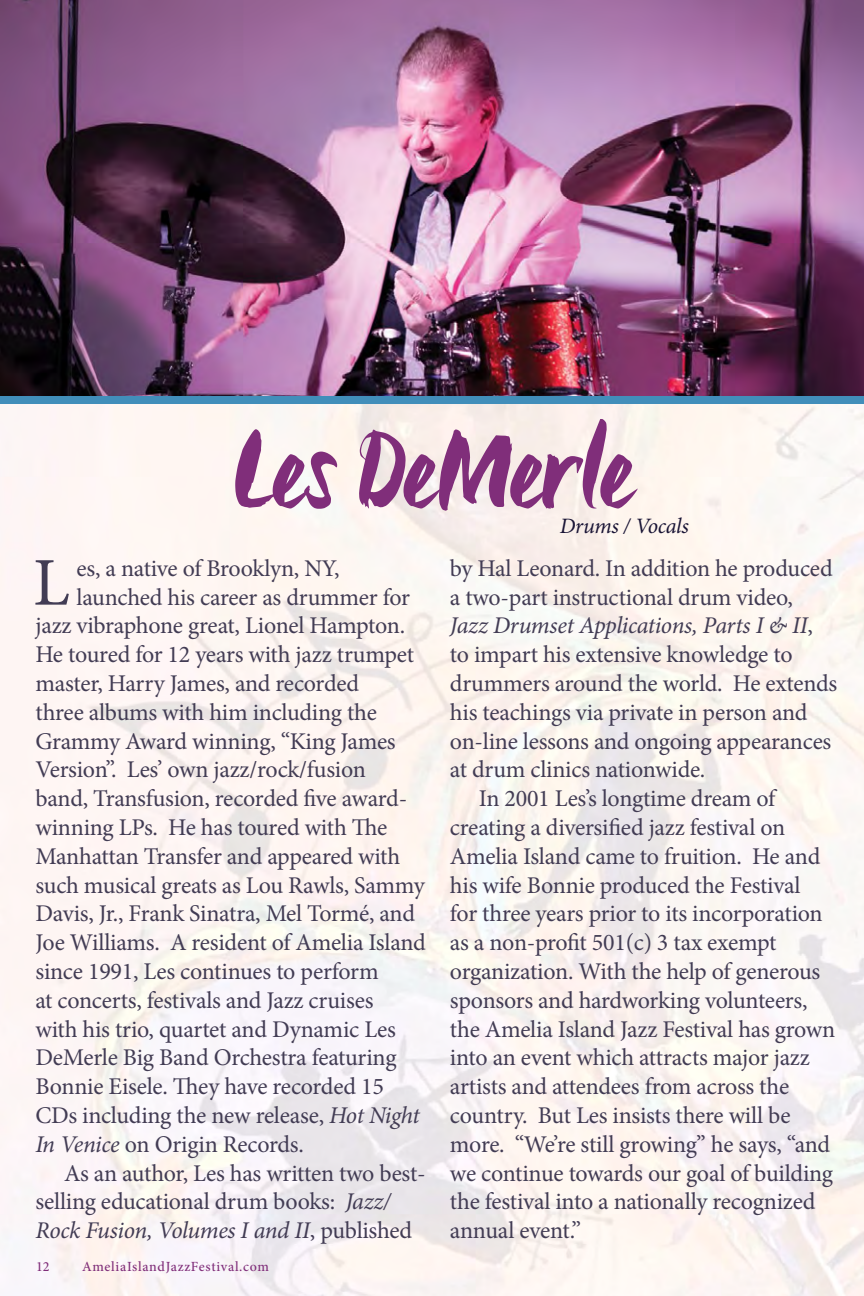
<style>
.page{position:relative;width:864px;height:1296px;background:#fff}
.page>*{position:absolute;margin:0;border:0;box-sizing:border-box;transform-origin:0 0}
.t1{font:116px "Origo";letter-spacing:-.02em;color:#802e7a}
.t2{font:68.4px "Minion Pro";color:#423c54}
.t3{font:24px "Minion Pro";letter-spacing:-.01em;color:#423c54}
.t4{font:italic 24px "Minion Pro";letter-spacing:-.02em;color:#423c54}
.t5{font:italic 22px "Minion Pro";letter-spacing:-.015em;color:#191435}
.t6{font:500 14px "Minion Pro";letter-spacing:.05em;color:#802e7a}
.s1{font-style:italic}
.s2{font-style:normal}
</style>
<div class="page">
<div style="left:0;top:394px;width:864px;height:10px;background:#418eba"></div>
<img style="left:0;top:0;width:864px;height:396px">
<h1 class="t1" style="left:235px;top:386px;width:402px">Les DeMerle</h1>
<p class="t5" style="left:560px;top:511px;width:131px">Drums / Vocals</p>
<h2 class="t2" style="left:33px;top:537px;width:38px">L</h2>
<p class="t3" style="left:77px;top:552px;width:265px">es, a native of Brooklyn, NY,</p>
<p class="t3" style="left:77px;top:581px;width:335px">launched his career as drummer for</p>
<p class="t3" style="left:35px;top:610px;width:371px">jazz vibraphone great, Lionel Hampton.</p>
<p class="t3" style="left:35px;top:639px;width:380px">He toured for 12 years with jazz trumpet</p>
<p class="t3" style="left:35px;top:667px;width:325px">master, Harry James, and recorded</p>
<p class="t3" style="left:35px;top:696px;width:343px">three albums with him including the</p>
<p class="t3" style="left:35px;top:725px;width:362px">Grammy Award winning, “King James</p>
<p class="t3" style="left:35px;top:754px;width:332px">Version”. Les’ own jazz/rock/fusion</p>
<p class="t3" style="left:35px;top:783px;width:373px">band, Transfusion, recorded five award-</p>
<p class="t3" style="left:35px;top:811px;width:354px">winning LPs. He has toured with The</p>
<p class="t3" style="left:35px;top:840px;width:366px">Manhattan Transfer and appeared with</p>
<p class="t3" style="left:35px;top:869px;width:391px">such musical greats as Lou Rawls, Sammy</p>
<p class="t3" style="left:35px;top:898px;width:381px">Davis, Jr., Frank Sinatra, Mel Tormé, and</p>
<p class="t3" style="left:35px;top:927px;width:392px">Joe Williams. A resident of Amelia Island</p>
<p class="t3" style="left:35px;top:955px;width:345px">since 1991, Les continues to perform</p>
<p class="t3" style="left:35px;top:984px;width:340px">at concerts, festivals and Jazz cruises</p>
<p class="t3" style="left:35px;top:1013px;width:362px">with his trio, quartet and Dynamic Les</p>
<p class="t3" style="left:35px;top:1042px;width:363px">DeMerle Big Band Orchestra featuring</p>
<p class="t3" style="left:35px;top:1071px;width:350px">Bonnie Eisele. They have recorded 15</p>
<p class="t3" style="left:35px;top:1099px;width:386px">CDs including the new release, <span class="s1">Hot Night</span></p>
<p class="t3" style="left:35px;top:1128px;width:270px"><span class="s1">In Venice</span> on Origin Records.</p>
<p class="t3" style="left:64px;top:1157px;width:363px">As an author, Les has written two best-</p>
<p class="t3" style="left:35px;top:1186px;width:357px">selling educational drum books: <span class="s1">Jazz/</span></p>
<p class="t4" style="left:35px;top:1214px;width:378px">Rock Fusion, Volumes I and II<span class="s2">, published</span></p>
<p class="t6" style="left:36px;top:1257px;width:15px">12</p>
<p class="t6" style="left:82px;top:1257px;width:189px">AmeliaIslandJazzFestival.com</p>
<p class="t3" style="left:450px;top:552px;width:384px">by Hal Leonard. In addition he produced</p>
<p class="t3" style="left:450px;top:581px;width:344px">a two-part instructional drum video,</p>
<p class="t4" style="left:450px;top:609px;width:365px">Jazz Drumset Applications, Parts I &amp; II<span class="s2">,</span></p>
<p class="t3" style="left:450px;top:639px;width:344px">to impart his extensive knowledge to</p>
<p class="t3" style="left:450px;top:667px;width:389px">drummers around the world. He extends</p>
<p class="t3" style="left:450px;top:696px;width:359px">his teachings via private in person and</p>
<p class="t3" style="left:450px;top:725px;width:383px">on-line lessons and ongoing appearances</p>
<p class="t3" style="left:450px;top:754px;width:257px">at drum clinics nationwide.</p>
<p class="t3" style="left:479px;top:783px;width:298px">In 2001 Les’s longtime dream of</p>
<p class="t3" style="left:450px;top:811px;width:337px">creating a diversified jazz festival on</p>
<p class="t3" style="left:450px;top:840px;width:372px">Amelia Island came to fruition. He and</p>
<p class="t3" style="left:450px;top:869px;width:352px">his wife Bonnie produced the Festival</p>
<p class="t3" style="left:450px;top:898px;width:374px">for three years prior to its incorporation</p>
<p class="t3" style="left:450px;top:927px;width:328px">as a non-profit 501(c) 3 tax exempt</p>
<p class="t3" style="left:450px;top:955px;width:372px">organization. With the help of generous</p>
<p class="t3" style="left:450px;top:984px;width:359px">sponsors and hardworking volunteers,</p>
<p class="t3" style="left:450px;top:1013px;width:387px">the Amelia Island Jazz Festival has grown</p>
<p class="t3" style="left:450px;top:1042px;width:361px">into an event which attracts major jazz</p>
<p class="t3" style="left:450px;top:1071px;width:341px">artists and attendees from across the</p>
<p class="t3" style="left:450px;top:1099px;width:342px">country. But Les insists there will be</p>
<p class="t3" style="left:450px;top:1128px;width:382px">more. “We’re still growing” he says, “and</p>
<p class="t3" style="left:450px;top:1157px;width:385px">we continue towards our goal of building</p>
<p class="t3" style="left:450px;top:1186px;width:367px">the festival into a nationally recognized</p>
<p class="t3" style="left:450px;top:1215px;width:133px">annual event.”</p>
</div>
